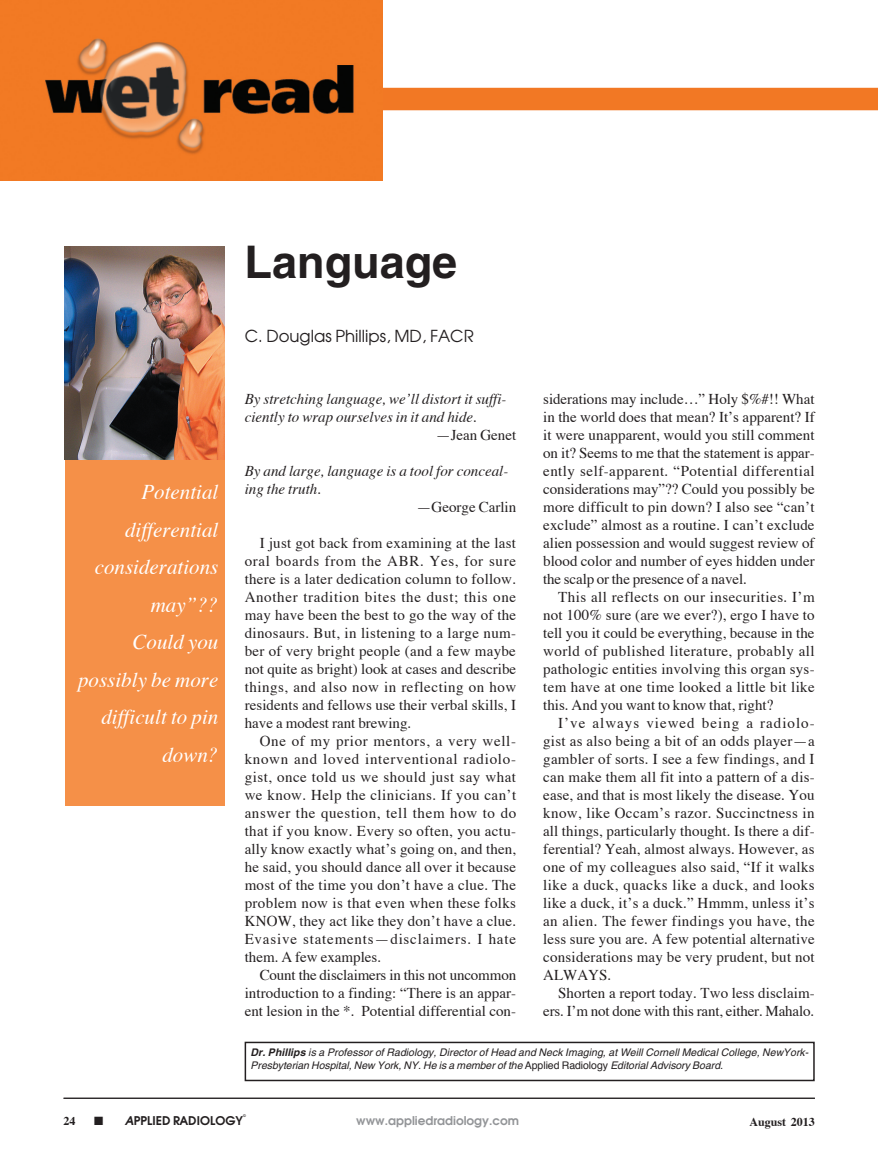
<style>
.page{position:relative;width:878px;height:1175px;background:#fff}
.page>*{position:absolute;margin:0;border:0;box-sizing:border-box;transform-origin:0 0}
.Article_title{font:700 45px "Helvetica";color:#231f20}
.Editorial_quote{font:italic 21px/37.5px "Times";color:#fff;text-align:right}
.wet_read_author_line{font:16.5px "Avant Garde";color:#231f20}
.Article_body_copy{font:15px/18px "Times";letter-spacing:.005em;color:#231f20;text-align:justify}
.Article_body_copy-2{font:italic 15px/18px "Times";color:#231f20}
.t1{font:600 12px "Avant Garde";color:#939598}
.t2{font:600 12px "Avant Garde";color:#231f20}
.t3{font:700 12px "Times";color:#231f20}
.editorial_author_box{font:italic 10.5px/13.5px "Helvetica";letter-spacing:.005em;color:#231f20}
.t4{font:600 3.75px "Avant Garde";color:#231f20}
.s1{font-weight:700}
.s2{font-style:normal}
.s3{font-style:italic}
</style>
<div class="page">
<hr style="left:64px;top:1097px;width:750px;height:1px;background:#231f20">
<div style="left:366px;top:88px;width:512px;height:22px;background:#f27824"></div>
<div style="left:244px;top:1041px;width:570px;height:40px;border:2px solid #231f20"></div>
<img style="left:0;top:0;width:382px;height:180px">
<div style="left:65px;top:458px;width:159px;height:347px;background:#f59048"></div>
<img style="left:65px;top:246px;width:159px;height:213px">
<p class="Article_title" style="left:244px;top:234px;width:214px">Language</p>
<p class="Editorial_quote" style="left:78px;top:471px;width:142px">Potential differential considerations may”??<br>Could you possibly be more difficult to pin down?</p>
<p class="wet_read_author_line" style="left:245px;top:326px;width:230px">C. Douglas Phillips, MD, FACR</p>
<p class="Article_body_copy-2" style="left:245px;top:388px;width:263px">By stretching language, we’ll distort it suffi&shy;ciently to wrap ourselves in it and hide.</p>
<p class="Article_body_copy" style="left:435px;top:424px;width:82px">—Jean Genet</p>
<p class="Article_body_copy-2" style="left:245px;top:460px;width:265px">By and large, language is a tool for conceal&shy;ing the truth.</p>
<p class="Article_body_copy" style="left:416px;top:496px;width:101px">—George Carlin</p>
<p class="Article_body_copy" style="left:245px;top:532px;width:273px;text-indent:15px">I just got back from examining at the last oral boards from the ABR. Yes, for sure there is a later dedication column to follow.<br>Another tradition bites the dust; this one may have been the best to go the way of the dinosaurs. But, in listening to a large num&shy;ber of very bright people (and a few maybe not quite as bright) look at cases and describe things, and also now in reflecting on how residents and fellows use their verbal skills, I have a modest rant brewing.</p>
<p class="Article_body_copy" style="left:245px;top:730px;width:273px;text-indent:15px">One of my prior mentors, a very well&shy;known and loved interventional radiolo&shy;gist, once told us we should just say what we know. Help the clinicians. If you can’t answer the question, tell them how to do that if you know. Every so often, you actu&shy;ally know exactly what’s going on, and then, he said, you should dance all over it because most of the time you don’t have a clue. The problem now is that even when these folks KNOW, they act like they don’t have a clue.<br>Evasive statements—disclaimers. I hate them. A few examples.</p>
<p class="Article_body_copy" style="left:245px;top:964px;width:273px;text-indent:15px">Count the disclaimers in this not uncommon introduction to a finding: “There is an appar&shy;ent lesion in the *. Potential differential con-</p>
<p class="Article_body_copy" style="left:543px;top:388px;width:273px">siderations may include…” Holy $%#!! What in the world does that mean? It’s apparent? If it were unapparent, would you still comment on it? Seems to me that the statement is appar&shy;ently self-apparent. “Potential differential considerations may”?? Could you possibly be more difficult to pin down? I also see “can’t exclude” almost as a routine. I can’t exclude alien possession and would suggest review of blood color and number of eyes hidden under the scalp or the presence of a navel.</p>
<p class="Article_body_copy" style="left:543px;top:586px;width:273px;text-indent:15px">This all reflects on our insecurities. I’m not 100% sure (are we ever?), ergo I have to tell you it could be everything, because in the world of published literature, probably all pathologic entities involving this organ sys&shy;tem have at one time looked a little bit like this. And you want to know that, right?</p>
<p class="Article_body_copy" style="left:543px;top:712px;width:273px;text-indent:15px">I’ve always viewed being a radiolo&shy;gist as also being a bit of an odds player—a gambler of sorts. I see a few findings, and I can make them all fit into a pattern of a dis&shy;ease, and that is most likely the disease. You know, like Occam’s razor. Succinctness in all things, particularly thought. Is there a dif&shy;ferential? Yeah, almost always. However, as one of my colleagues also said, “If it walks like a duck, quacks like a duck, and looks like a duck, it’s a duck.” Hmmm, unless it’s an alien. The fewer findings you have, the less sure you are. A few potential alternative considerations may be very prudent, but not ALWAYS.</p>
<p class="Article_body_copy" style="left:543px;top:982px;width:273px;text-align:right">Shorten a report today. Two less disclaim&shy;ers. I’m not done with this rant, either. Mahalo.</p>
<p class="editorial_author_box" style="left:250px;top:1045px;width:559px"><span class="s1">Dr. Phillips</span> is a Professor of Radiology, Director of Head and Neck Imaging, at Weill Cornell Medical College, NewYork-<br>Presbyterian Hospital, New York, NY. He is a member of the <span class="s2">Applied Radiology</span> Editorial Advisory Board.</p>
<p class="t4" style="left:243px;top:1113px;width:4px">©</p>
<p class="t3" style="left:63px;top:1109px;width:13px">24</p>
<p class="t2" style="left:94px;top:1113px;width:150px">■ <span class="s3">A</span>PPLIED RADIOLOGY</p>
<p class="t1" style="left:356px;top:1113px;width:164px">www.appliedradiology.com</p>
<p class="t3" style="left:749px;top:1110px;width:67px">August 2013</p>
</div>
